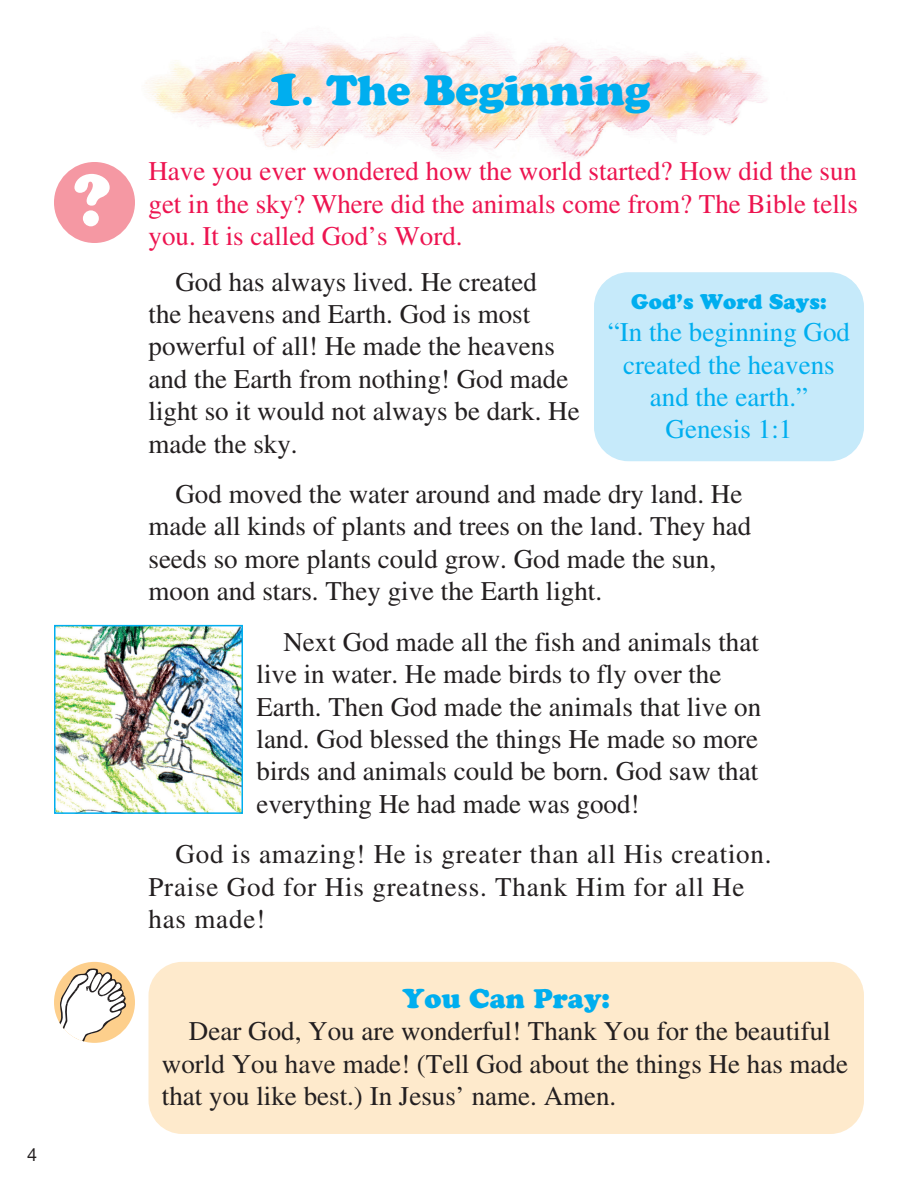
<style>
.page{position:relative;width:918px;height:1188px;background:#fff}
.page>*{position:absolute;margin:0;border:0;box-sizing:border-box;transform-origin:0 0}
.t1{font:72px "Cooper Black Std";color:#fff}
.t2{font:42px "Cooper Black Std";color:#00aeef}
.t3{font:27px/32.4px "Times LT Std";color:#231f20}
.t4{font:27px/32.4px "Times LT Std";color:#ed1450;text-align:justify}
.t5{font:27px/32.4px "Times LT Std";letter-spacing:.03em;color:#231f20}
.t6{font:27px/32.4px "Times LT Std";color:#00aeef;text-align:center}
.t7{font:27px "Cooper Black Std";color:#00aeef}
.t8{font:21px "Cooper Black Std";color:#00aeef}
.t9{font:18px "Helvetica Neue LT Std";color:#231f20}
.s1{font-size:54px}
.s2{font-size:36px}
</style>
<div class="page">
<img style="left:122px;top:36px;width:645px;height:145px">
<img style="left:57px;top:628px;width:183px;height:183px">
<div style="left:54px;top:625px;width:189px;height:189px;border:2px solid #00aeef"></div>
<div style="left:595px;top:273px;width:268px;height:187px;background:#c6eafa;border-radius:34px"></div>
<div style="left:594px;top:272px;width:270px;height:189px;border:2px solid #c6eafa;border-radius:34px"></div>
<div style="left:55px;top:163px;width:79px;height:79px;background:#f598a3;border-radius:50%"></div>
<div style="left:54px;top:162px;width:81px;height:81px;border:2px solid #f598a3;border-radius:50%"></div>
<div style="left:148px;top:962px;width:716px;height:172px;background:#feeacc;border-radius:34px"></div>
<div style="left:54px;top:962px;width:81px;height:81px;background:#fdcf8c;border-radius:50%"></div>
<svg style="left:56px;top:968px;width:70px;height:74px"></svg>
<p class="t9" style="left:27px;top:1144px;width:12px">4</p>
<h2 class="t2" style="left:268px;top:65px;width:384px"><span class="s1">1</span><span class="s2">.</span> The Beginning</h2>
<h1 class="t1" style="left:74px;top:157px;width:38px">?</h1>
<p class="t4" style="left:148px;top:155px;width:711px">Have you ever wondered how the world started? How did the sun get in the sky? Where did the animals come from? The Bible tells you. It is called God’s Word.</p>
<p class="t3" style="left:148px;top:265px;width:433px;text-indent:27px">God has always lived. He created<br>the heavens and Earth. God is most powerful of all! He made the heavens and the Earth from nothing! God made light so it would not always be dark. He made the sky.</p>
<p class="t3" style="left:148px;top:478px;width:604px;text-indent:27px">God moved the water around and made dry land. He made all kinds of plants and trees on the land. They had seeds so more plants could grow. God made the sun, moon and stars. They give the Earth light.</p>
<p class="t3" style="left:256px;top:625px;width:506px;text-indent:27px">Next God made all the fish and animals that live in water. He made birds to fly over the Earth. Then God made the animals that live on land. God blessed the things He made so more birds and animals could be born. God saw that everything He had made was good!</p>
<p class="t5" style="left:148px;top:838px;width:625px;text-indent:27px">God is amazing! He is greater than all His creation.<br>Praise God for His greatness. Thank Him for all He has made!</p>
<p class="t8" style="left:631px;top:289px;width:197px">God’s Word Says:</p>
<p class="t6" style="left:608px;top:316px;width:244px">“In the beginning God created the heavens and the earth.”<br>Genesis 1:1</p>
<p class="t7" style="left:402px;top:982px;width:209px">You Can Pray:</p>
<p class="t3" style="left:162px;top:1015px;width:688px;text-indent:27px">Dear God, You are wonderful! Thank You for the beautiful world You have made! (Tell God about the things He has made that you like best.) In Jesus’ name. Amen.</p>
</div>
